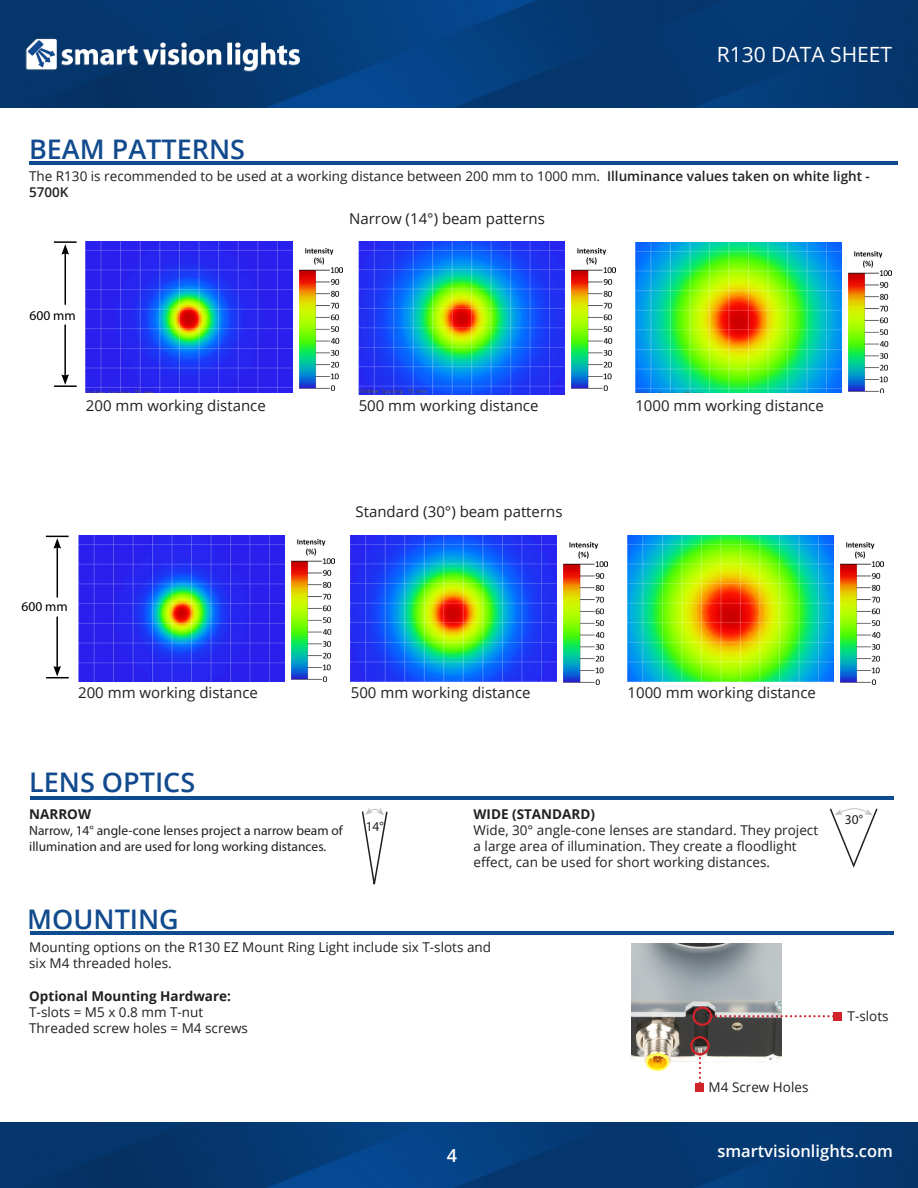
<style>
.page{position:relative;width:918px;height:1188px;background:#fff}
.page>*{position:absolute;margin:0;border:0;box-sizing:border-box;transform-origin:0 0}
.t1{font:600 27px "Open Sans";color:#124a8e}
.t2{font:21px "Open Sans";color:#fff}
.t3{font:600 18px "Open Sans";color:#fff}
.t4{font:600 16.5px "Open Sans";color:#fff}
.t5{font:15px "Open Sans";color:#231f20}
.t6{font:13.5px/16.2px "Open Sans";color:#231f20}
.t7{font:13.5px/16.2px "Myriad Pro";color:#231f20}
.t8{font:700 13.5px "Open Sans";color:#231f20}
.t9{font:13.5px "Myriad Pro";color:#000}
.s1{font-weight:600}
</style>
<div class="page">
<img style="left:0;top:0;width:918px;height:108px">
<img style="left:0;top:1123px;width:918px;height:65px">
<img style="left:632px;top:943px;width:150px;height:127px">
<hr style="left:29px;top:162px;width:868px;height:3px;background:#0f4c8f">
<hr style="left:31px;top:796px;width:863px;height:4px;background:#0f4c8f">
<hr style="left:54px;top:241px;width:23px;height:2px;background:#000">
<hr style="left:64px;top:325px;width:2px;height:52px;background:#000">
<svg style="left:61px;top:374px;width:8px;height:11px"></svg>
<hr style="left:65px;top:252px;width:1px;height:53px;background:#000">
<svg style="left:61px;top:244px;width:8px;height:11px"></svg>
<hr style="left:54px;top:385px;width:23px;height:2px;background:#000">
<img style="left:299px;top:248px;width:43px;height:142px">
<img style="left:86px;top:241px;width:206px;height:151px">
<img style="left:572px;top:248px;width:43px;height:142px">
<img style="left:359px;top:241px;width:206px;height:154px">
<img style="left:849px;top:251px;width:43px;height:141px">
<img style="left:635px;top:243px;width:207px;height:149px">
<hr style="left:56px;top:617px;width:2px;height:51px;background:#000">
<hr style="left:57px;top:546px;width:1px;height:52px;background:#000">
<svg style="left:46px;top:536px;width:23px;height:13px"></svg>
<svg style="left:46px;top:666px;width:23px;height:12px"></svg>
<img style="left:291px;top:540px;width:43px;height:142px">
<img style="left:78px;top:535px;width:206px;height:147px">
<img style="left:564px;top:543px;width:43px;height:142px">
<img style="left:351px;top:535px;width:206px;height:147px">
<img style="left:841px;top:543px;width:43px;height:142px">
<img style="left:627px;top:535px;width:207px;height:147px">
<svg style="left:361px;top:807px;width:27px;height:78px"></svg>
<svg style="left:829px;top:808px;width:49px;height:60px"></svg>
<hr style="left:30px;top:931px;width:864px;height:4px;background:#0f4c8f">
<svg style="left:712px;top:1015px;width:121px;height:2px"></svg>
<div style="left:833px;top:1012px;width:9px;height:9px;background:#d1232a"></div>
<div style="left:692px;top:1007px;width:20px;height:19px;border:2px solid #d1232a;border-radius:50%"></div>
<svg style="left:699px;top:1055px;width:2px;height:28px"></svg>
<div style="left:695px;top:1083px;width:9px;height:9px;background:#d1232a"></div>
<div style="left:690px;top:1036px;width:20px;height:19px;border:2px solid #d1232a;border-radius:50%"></div>
<p class="t1" style="left:29px;top:131px;width:218px">BEAM PATTERNS</p>
<h2 class="t2" style="left:717px;top:40px;width:177px">R130 DATA SHEET</h2>
<p class="t6" style="left:29px;top:167px;width:842px">The R130 is recommended to be used at a working distance between 200 mm to 1000 mm. <span class="s1">Illuminance values taken on white light -<br>5700K</span></p>
<p class="t5" style="left:349px;top:209px;width:197px">Narrow (14°) beam patterns</p>
<p class="t9" style="left:30px;top:307px;width:48px">600 mm</p>
<p class="t5" style="left:86px;top:395px;width:181px">200 mm working distance</p>
<p class="t5" style="left:359px;top:395px;width:181px">500 mm working distance</p>
<p class="t5" style="left:635px;top:395px;width:190px">1000 mm working distance</p>
<p class="t9" style="left:22px;top:598px;width:48px">600 mm</p>
<p class="t5" style="left:355px;top:501px;width:209px">Standard (30°) beam patterns</p>
<p class="t5" style="left:78px;top:683px;width:181px">200 mm working distance</p>
<p class="t5" style="left:351px;top:683px;width:181px">500 mm working distance</p>
<p class="t5" style="left:628px;top:683px;width:190px">1000 mm working distance</p>
<p class="t1" style="left:29px;top:764px;width:168px">LENS OPTICS</p>
<p class="t8" style="left:29px;top:804px;width:63px">NARROW</p>
<p class="t7" style="left:29px;top:822px;width:315px">Narrow, 14° angle-cone lenses project a narrow beam of illumination and are used for long working distances.</p>
<p class="t1" style="left:27px;top:900px;width:153px">MOUNTING</p>
<p class="t7" style="left:366px;top:818px;width:20px">14°</p>
<p class="t8" style="left:474px;top:804px;width:123px">WIDE (STANDARD)</p>
<p class="t7" style="left:845px;top:811px;width:20px">30°</p>
<p class="t6" style="left:474px;top:822px;width:346px">Wide, 30° angle-cone lenses are standard. They project a large area of illumination. They create a floodlight effect, can be used for short working distances.</p>
<p class="t6" style="left:29px;top:939px;width:463px">Mounting options on the R130 EZ Mount Ring Light include six T-slots and six M4 threaded holes.</p>
<p class="t8" style="left:29px;top:986px;width:203px">Optional Mounting Hardware:</p>
<p class="t6" style="left:29px;top:1004px;width:176px">T-slots = M5 x 0.8 mm T-nut</p>
<p class="t6" style="left:29px;top:1020px;width:220px">Threaded screw holes = M4 screws</p>
<p class="t6" style="left:709px;top:1079px;width:101px">M4 Screw Holes</p>
<p class="t6" style="left:848px;top:1008px;width:43px">T-slots</p>
<h3 class="t3" style="left:447px;top:1143px;width:12px">4</h3>
<p class="t4" style="left:717px;top:1139px;width:177px">smartvisionlights.com</p>
</div>
